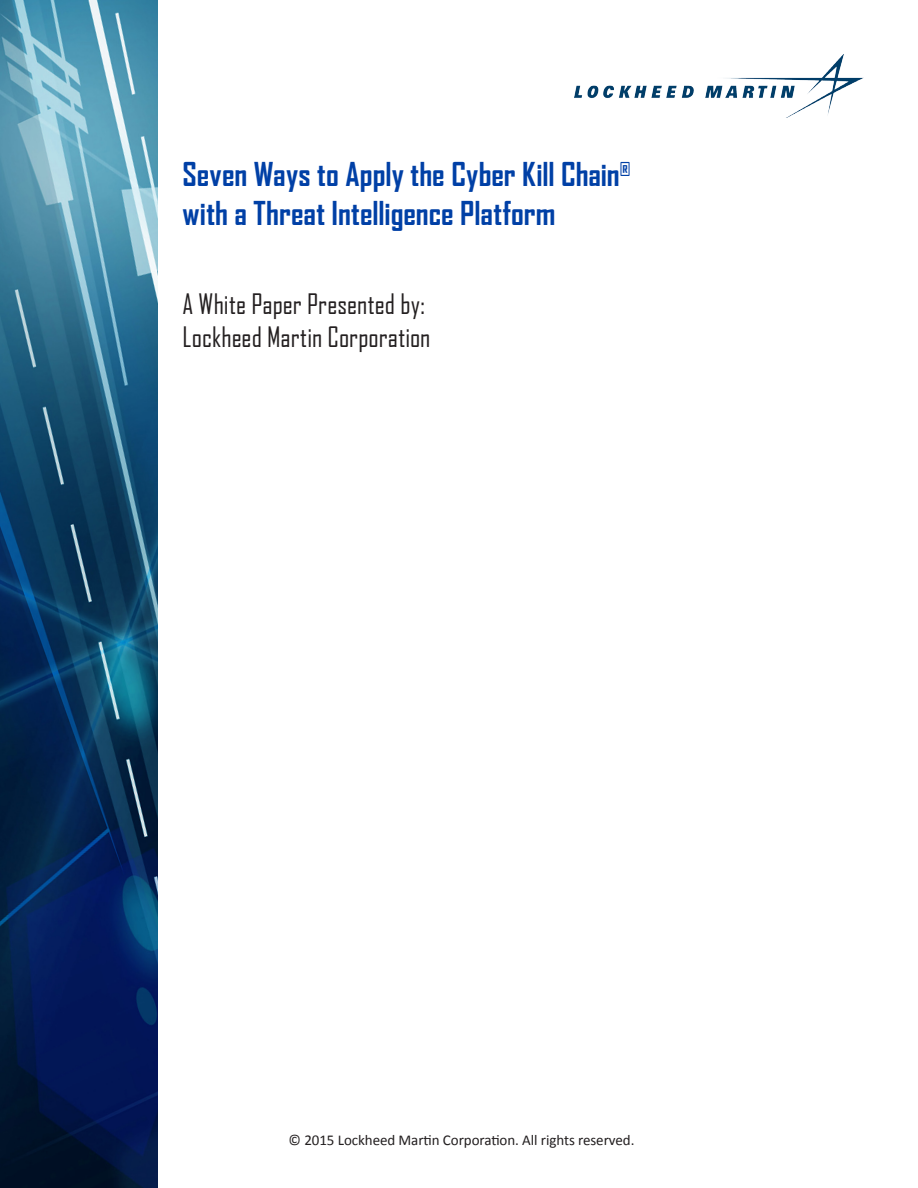
<style>
.page{position:relative;width:918px;height:1188px;background:#fff}
.page>*{position:absolute;margin:0;border:0;box-sizing:border-box;transform-origin:0 0}
.Title_main{font:700 31.5px/39px "Agency FB";color:#0040a6}
.Title_main-2{font:27px "Agency FB";color:#231f20}
.t1{font:15px "Calibri";letter-spacing:-.005em;color:#231f20}
</style>
<div class="page">
<img style="left:575px;top:54px;width:289px;height:64px">
<img style="left:0;top:0;width:157px;height:1188px">
<p class="Title_main" style="left:183px;top:154px;width:449px">Seven Ways to Apply the Cyber Kill Chain<sup>® </sup>with a Threat Intelligence Platform</p>
<p class="Title_main-2" style="left:183px;top:288px;width:244px">A White Paper Presented by:</p>
<p class="Title_main-2" style="left:183px;top:321px;width:249px">Lockheed Martin Corporation</p>
<p class="t1" style="left:289px;top:1131px;width:347px">© 2015 Lockheed Martin Corporation. All rights reserved.</p>
</div>
